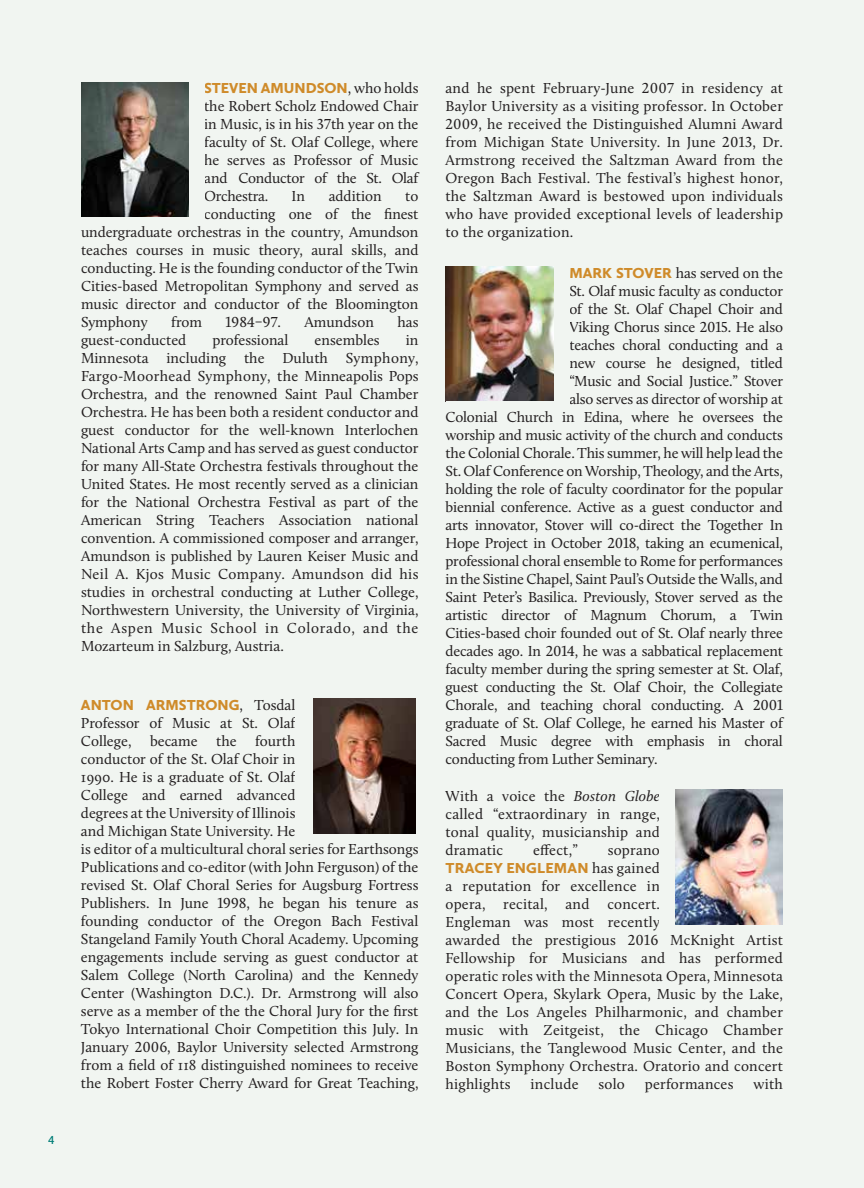
<style>
.page{position:relative;width:864px;height:1188px;background:#f1f5f1}
.page>*{position:absolute;margin:0;border:0;box-sizing:border-box;transform-origin:0 0}
.t1{font:15px/18px "Calluna";color:#231f20;text-align:justify}
.t2{font:900 15px "Calluna Sans";color:#cf8b2a}
.t3{font:600 12px "Calluna Sans";color:#00837e}
.s1{font-family:"Calluna";font-weight:400;color:#231f20}
.s2{font-family:"Calluna Sans";font-weight:900;color:#cf8b2a}
.s3{font-style:italic}
</style>
<div class="page">
<img style="left:675px;top:790px;width:108px;height:135px">
<img style="left:313px;top:699px;width:103px;height:135px">
<img style="left:446px;top:267px;width:108px;height:134px">
<img style="left:81px;top:82px;width:108px;height:135px">
<p class="t3" style="left:48px;top:1133px;width:8px">4</p>
<p class="t2" style="left:204px;top:79px;width:216px">STEVEN AMUNDSON<span class="s1">, who holds</span></p>
<p class="t1" style="left:204px;top:97px;width:216px">the Robert Scholz Endowed Chair in Music, is in his 37th year on the faculty of St. Olaf College, where he serves as Professor of Music and Conductor of the St. Olaf Orchestra.</p>
<p class="t1" style="left:292px;top:187px;width:15px">In</p>
<p class="t1" style="left:329px;top:187px;width:55px">addition</p>
<p class="t1" style="left:405px;top:187px;width:15px">to</p>
<p class="t1" style="left:204px;top:205px;width:216px">conducting one of the finest</p>
<p class="t1" style="left:81px;top:223px;width:339px">undergraduate orchestras in the country, Amundson</p>
<p class="t1" style="left:81px;top:241px;width:339px">teaches courses in music theory, aural skills, and</p>
<p class="t1" style="left:81px;top:259px;width:339px">conducting. He is the founding conductor of the Twin</p>
<p class="t1" style="left:81px;top:277px;width:339px">Cities-based Metropolitan Symphony and served as</p>
<p class="t1" style="left:81px;top:295px;width:339px">music director and conductor of the Bloomington</p>
<p class="t1" style="left:81px;top:313px;width:68px">Symphony</p>
<p class="t1" style="left:171px;top:313px;width:33px">from</p>
<p class="t1" style="left:226px;top:313px;width:57px">1984–97.</p>
<p class="t1" style="left:305px;top:313px;width:71px">Amundson</p>
<p class="t1" style="left:397px;top:313px;width:23px">has</p>
<p class="t1" style="left:81px;top:331px;width:107px">guest-conducted</p>
<p class="t1" style="left:212px;top:331px;width:78px">professional</p>
<p class="t1" style="left:315px;top:331px;width:67px">ensembles</p>
<p class="t1" style="left:81px;top:331px;width:339px;text-indent:325px">in Minnesota including the Duluth Symphony, Fargo-Moorhead Symphony, the Minneapolis Pops Orchestra, and the renowned Saint Paul Chamber Orchestra. He has been both a resident conductor and guest conductor for the well-known Interlochen National Arts Camp and has served as guest conductor for many All-State Orchestra festivals throughout the United States. He most recently served as a clinician for the National Orchestra Festival as part of the American String Teachers Association national convention. A commissioned composer and arranger, Amundson is published by Lauren Keiser Music and Neil A. Kjos Music Company. Amundson did his studies in orchestral conducting at Luther College, Northwestern University, the University of Virginia, the Aspen Music School in Colorado, and the Mozarteum in Salzburg, Austria.</p>
<p class="t2" style="left:81px;top:696px;width:216px">ANTON ARMSTRONG<span class="s1">, Tosdal</span></p>
<p class="t1" style="left:81px;top:714px;width:339px;text-align:left">Professor of Music at St. Olaf<br>College, became the fourth<br>conductor of the St. Olaf Choir in<br>1990. He is a graduate of St. Olaf<br>College and earned advanced<br>degrees at the University of Illinois<br>and Michigan State University. He<br>is editor of a multicultural choral series for Earthsongs Publications and co-editor (with John Ferguson) of the revised St. Olaf Choral Series for Augsburg Fortress Publishers. In June 1998, he began his tenure as founding conductor of the Oregon Bach Festival Stangeland Family Youth Choral Academy. Upcoming engagements include serving as guest conductor at Salem College (North Carolina) and the Kennedy Center (Washington D.C.). Dr. Armstrong will also serve as a member of the the Choral Jury for the first Tokyo International Choir Competition this July. In January 2006, Baylor University selected Armstrong from a field of 118 distinguished nominees to receive the Robert Foster Cherry Award for Great Teaching,</p>
<p class="t1" style="left:446px;top:79px;width:339px">and he spent February-June 2007 in residency at Baylor University as a visiting professor. In October 2009, he received the Distinguished Alumni Award from Michigan State University. In June 2013, Dr.<br>Armstrong received the Saltzman Award from the Oregon Bach Festival. The festival’s highest honor, the Saltzman Award is bestowed upon individuals who have provided exceptional levels of leadership to the organization.</p>
<p class="t1" style="left:569px;top:264px;width:215px"><span class="s2">MARK STOVER</span> has served on the</p>
<p class="t1" style="left:569px;top:282px;width:215px">St. Olaf music faculty as conductor</p>
<p class="t1" style="left:569px;top:300px;width:215px">of the St. Olaf Chapel Choir and</p>
<p class="t1" style="left:569px;top:318px;width:215px">Viking Chorus since 2015. He also</p>
<p class="t1" style="left:569px;top:336px;width:215px">teaches choral conducting and a</p>
<p class="t1" style="left:569px;top:354px;width:215px">new course he designed, titled</p>
<p class="t1" style="left:569px;top:372px;width:215px">“Music and Social Justice.” Stover</p>
<p class="t1" style="left:569px;top:390px;width:215px">also serves as director of worship at</p>
<p class="t1" style="left:445px;top:408px;width:339px">Colonial Church in Edina, where he oversees the</p>
<p class="t1" style="left:445px;top:426px;width:339px">worship and music activity of the church and conducts</p>
<p class="t1" style="left:445px;top:444px;width:339px">the Colonial Chorale. This summer, he will help lead the</p>
<p class="t1" style="left:445px;top:462px;width:339px">St. Olaf Conference on Worship, Theology, and the Arts,</p>
<p class="t1" style="left:445px;top:480px;width:339px">holding the role of faculty coordinator for the popular</p>
<p class="t1" style="left:445px;top:498px;width:339px">biennial conference. Active as a guest conductor and</p>
<p class="t1" style="left:445px;top:516px;width:339px">arts innovator, Stover will co-direct the Together In</p>
<p class="t1" style="left:445px;top:534px;width:339px">Hope Project in October 2018, taking an ecumenical,</p>
<p class="t1" style="left:445px;top:552px;width:339px">professional choral ensemble to Rome for performances</p>
<p class="t1" style="left:445px;top:570px;width:339px">in the Sistine Chapel, Saint Paul’s Outside the Walls, and</p>
<p class="t1" style="left:445px;top:588px;width:339px">Saint Peter’s Basilica. Previously, Stover served as the</p>
<p class="t1" style="left:445px;top:606px;width:339px">artistic director of Magnum Chorum, a Twin</p>
<p class="t1" style="left:445px;top:624px;width:339px">Cities-based choir founded out of St. Olaf nearly three</p>
<p class="t1" style="left:445px;top:642px;width:339px">decades ago. In 2014, he was a sabbatical replacement</p>
<p class="t1" style="left:445px;top:660px;width:339px">faculty member during the spring semester at St. Olaf,</p>
<p class="t1" style="left:445px;top:678px;width:339px">guest conducting the St. Olaf Choir, the Collegiate</p>
<p class="t1" style="left:445px;top:696px;width:339px">Chorale, and teaching choral conducting. A 2001</p>
<p class="t1" style="left:445px;top:714px;width:339px">graduate of St. Olaf College, he earned his Master of</p>
<p class="t1" style="left:445px;top:732px;width:339px">Sacred Music degree with emphasis in choral</p>
<p class="t1" style="left:445px;top:750px;width:214px">conducting from Luther Seminary.</p>
<p class="t1" style="left:446px;top:787px;width:216px">With a voice the <span class="s3">Boston Globe </span>called “extraordinary in range, tonal quality, musicianship and dramatic</p>
<p class="t1" style="left:533px;top:841px;width:46px">effect,”</p>
<p class="t1" style="left:608px;top:841px;width:54px">soprano</p>
<p class="t2" style="left:446px;top:859px;width:216px">TRACEY ENGLEMAN <span class="s1">has gained</span></p>
<p class="t1" style="left:446px;top:877px;width:339px;text-align:left">a reputation for excellence in<br>opera, recital, and concert.<br>Engleman was most recently<br>awarded the prestigious 2016 McKnight Artist Fellowship for Musicians and has performed operatic roles with the Minnesota Opera, Minnesota Concert Opera, Skylark Opera, Music by the Lake, and the Los Angeles Philharmonic, and chamber music with Zeitgeist, the Chicago Chamber Musicians, the Tanglewood Music Center, and the Boston Symphony Orchestra. Oratorio and concert highlights</p>
<p class="t1" style="left:531px;top:1075px;width:50px">include</p>
<p class="t1" style="left:599px;top:1075px;width:28px">solo</p>
<p class="t1" style="left:645px;top:1075px;width:90px">performances</p>
<p class="t1" style="left:754px;top:1075px;width:31px">with</p>
</div>
